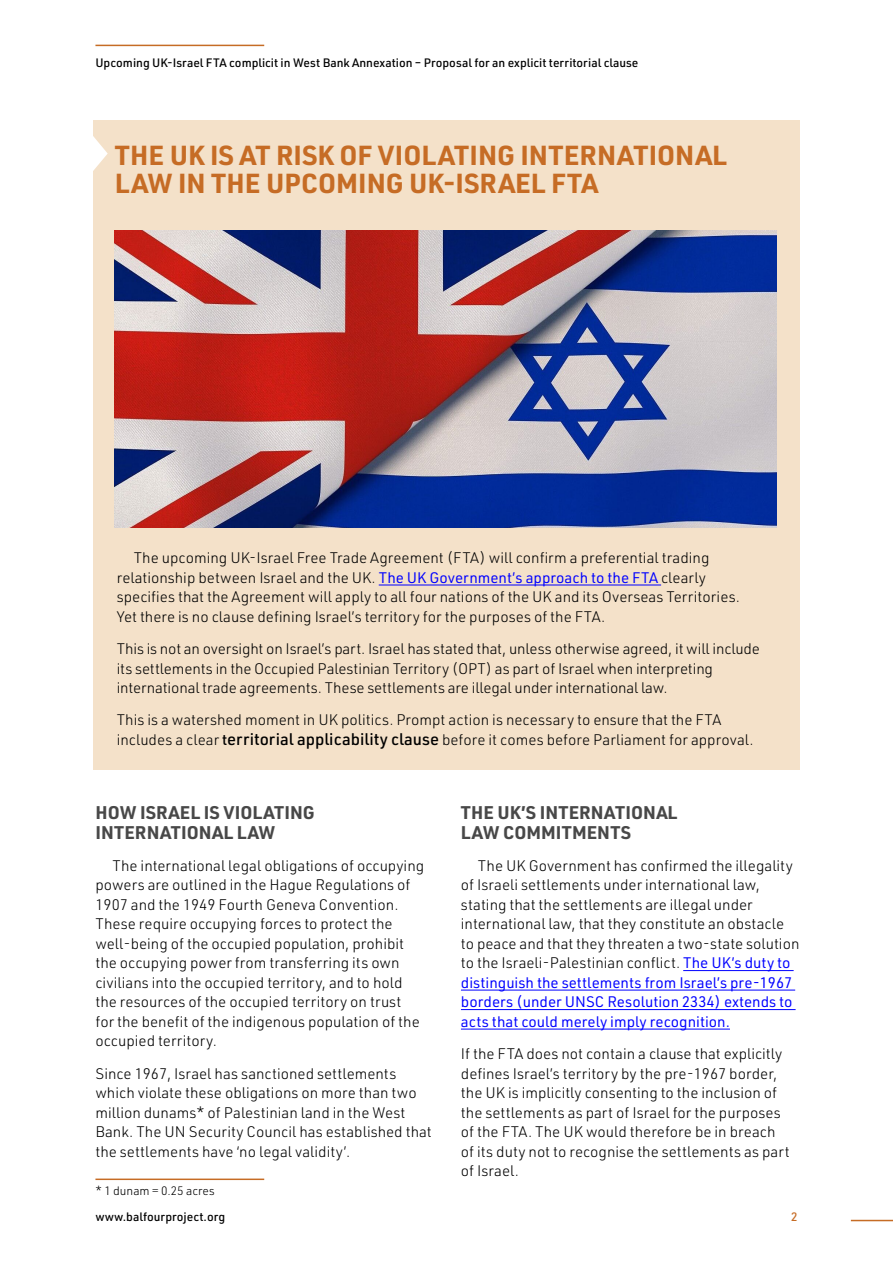
<style>
.page{position:relative;width:893px;height:1263px;background:#fff}
.page>*{position:absolute;margin:0;border:0;box-sizing:border-box;transform-origin:0 0}
.t1{font:700 27px/28.5px "URWDIN";color:#c66c25}
.Subtile{font:700 18px/19.5px "URWDIN";color:#484848}
.Body{font:300 15px/19.5px "URWDIN";color:#000}
.Header___Footer{font:500 12px "URWDIN";color:#000}
.Body-2{font:300 12px "URWDIN";color:#000}
.t2{font:500 12px "URWDIN";color:#c66c25}
.s1{font-weight:400;color:#00f}
.s2{font-weight:500}
.s3{font-weight:500;font-size:16.5px}
</style>
<div class="page">
<hr style="left:95px;top:45px;width:169px;height:1px;background:#c66c25">
<hr style="left:851px;top:1220px;width:42px;height:1px;background:#c66c25">
<div style="left:93px;top:120px;width:706px;height:650px;background:#f4e1c9"></div>
<hr style="left:379px;top:584px;width:282px;height:1px;background:#00f">
<hr style="left:683px;top:970px;width:111px;height:1px;background:#00f">
<hr style="left:461px;top:990px;width:334px;height:1px;background:#00f">
<hr style="left:461px;top:1009px;width:335px;height:1px;background:#00f">
<hr style="left:461px;top:1029px;width:269px;height:1px;background:#00f">
<svg style="left:93px;top:136px;width:15px;height:35px"></svg>
<img style="left:115px;top:231px;width:662px;height:296px">
<hr style="left:95px;top:1178px;width:169px;height:2px;background:#c66c25">
<p class="Header___Footer" style="left:95px;top:55px;width:544px">Upcoming UK-Israel FTA complicit in West Bank Annexation – Proposal for an explicit territorial clause</p>
<p class="t1" style="left:115px;top:140px;width:614px">THE UK IS AT RISK OF VIOLATING INTERNATIONAL<br>LAW IN THE UPCOMING UK-ISRAEL FTA</p>
<p class="Body" style="left:117px;top:548px;width:625px;text-indent:17px">The upcoming UK-Israel Free Trade Agreement (FTA) will confirm a preferential trading relationship between Israel and the UK. <span class="s1">The UK Government’s approach to the FTA</span> clearly specifies that the Agreement will apply to all four nations of the UK and its Overseas Territories.<br>Yet there is no clause defining Israel’s territory for the purposes of the FTA.</p>
<p class="Body" style="left:117px;top:639px;width:645px">This is not an oversight on Israel’s part. Israel has stated that, unless otherwise agreed, it will include its settlements in the Occupied Palestinian Territory (OPT) as part of Israel when interpreting international trade agreements. These settlements are illegal under international law.</p>
<p class="Body" style="left:117px;top:710px;width:638px">This is a watershed moment in UK politics. Prompt action is necessary to ensure that the FTA includes a clear <span class="s2">t</span><span class="s3">erritorial applicability clause</span> before it comes before Parliament for approval.</p>
<p class="Subtile" style="left:95px;top:802px;width:221px">HOW ISRAEL IS VIOLATING<br>INTERNATIONAL LAW</p>
<p class="Body" style="left:95px;top:855px;width:330px;text-indent:17px">The international legal obligations of occupying powers are outlined in the Hague Regulations of 1907 and the 1949 Fourth Geneva Convention.<br>These require occupying forces to protect the well-being of the occupied population, prohibit the occupying power from transferring its own civilians into the occupied territory, and to hold the resources of the occupied territory on trust<br>for the benefit of the indigenous population of the occupied territory.</p>
<p class="Body" style="left:95px;top:1063px;width:338px">Since 1967, Israel has sanctioned settlements which violate these obligations on more than two million dunams* of Palestinian land in the West Bank. The UN Security Council has established that the settlements have ‘no legal validity’.</p>
<p class="Body-2" style="left:95px;top:1183px;width:121px">* 1 dunam = 0.25 acres</p>
<p class="Subtile" style="left:461px;top:802px;width:218px">THE UK’S INTERNATIONAL<br>LAW COMMITMENTS</p>
<p class="Body" style="left:461px;top:855px;width:340px;text-indent:17px">The UK Government has confirmed the illegality of Israeli settlements under international law, stating that the settlements are illegal under international law, that they constitute an obstacle to peace and that they threaten a two-state solution to the Israeli-Palestinian conflict. <span class="s1">The UK’s duty to distinguish the settlements from Israel’s pre-1967 borders (under UNSC Resolution 2334) extends to acts that could merely imply recognition.</span></p>
<p class="Body" style="left:461px;top:1044px;width:330px">If the FTA does not contain a clause that explicitly defines Israel’s territory by the pre-1967 border, the UK is implicitly consenting to the inclusion of the settlements as part of Israel for the purposes of the FTA. The UK would therefore be in breach of its duty not to recognise the settlements as part of Israel.</p>
<p class="Header___Footer" style="left:95px;top:1208px;width:131px">www.balfourproject.org</p>
<p class="t2" style="left:791px;top:1208px;width:8px">2</p>
</div>
